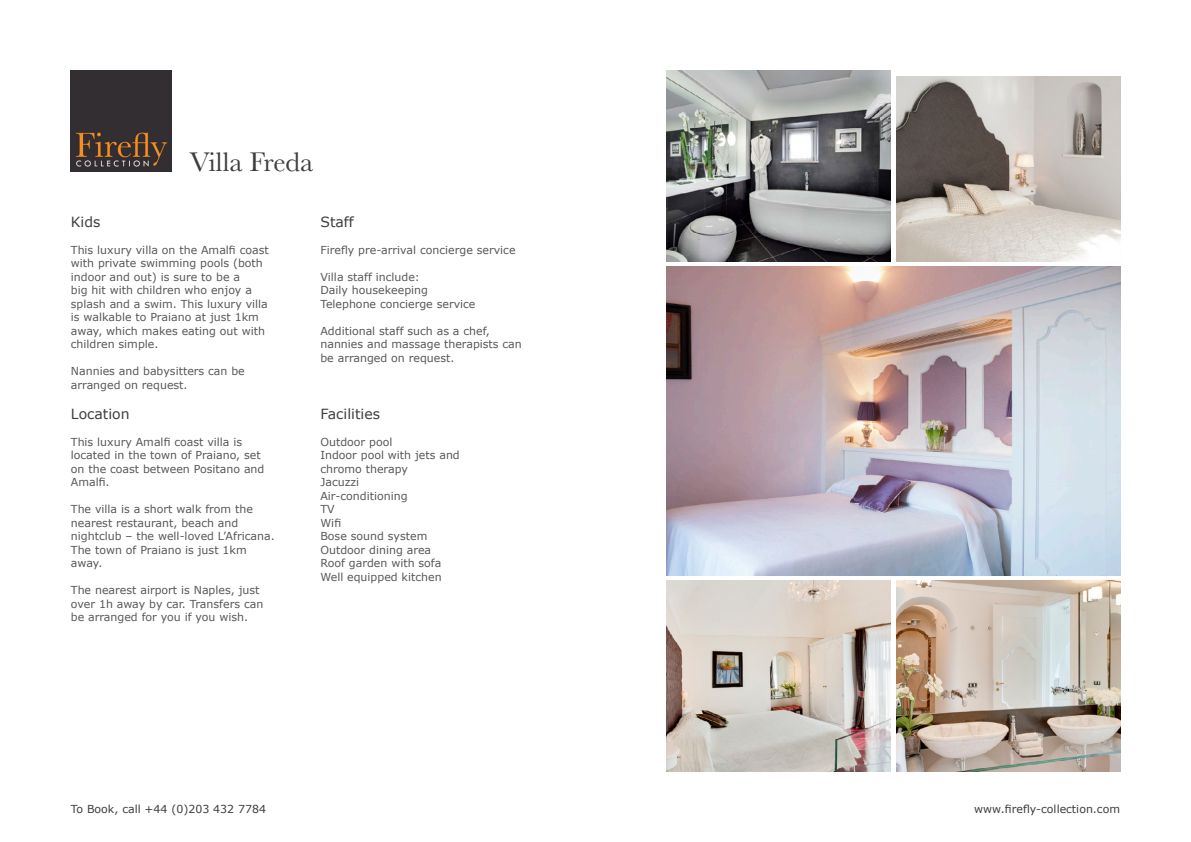
<style>
.page{position:relative;width:1191px;height:842px;background:#fff}
.page>*{position:absolute;margin:0;border:0;box-sizing:border-box;transform-origin:0 0}
.t1{font:28px "Baskerville";color:#3e3e3f}
.t2{font:14px "Verdana";color:#3e3e3f}
.t3{font:11px/13.5px "Verdana";color:#57585a}
.t4{font:11px "Verdana";color:#3e3e3f}
</style>
<div class="page">
<img style="left:71px;top:71px;width:101px;height:101px">
<img style="left:666px;top:267px;width:454px;height:308px">
<img style="left:896px;top:581px;width:224px;height:190px">
<img style="left:666px;top:581px;width:224px;height:190px">
<img style="left:666px;top:71px;width:224px;height:190px">
<img style="left:896px;top:77px;width:224px;height:184px">
<p class="t1" style="left:190px;top:145px;width:125px">Villa Freda</p>
<p class="t2" style="left:71px;top:212px;width:31px">Kids</p>
<p class="t3" style="left:71px;top:243px;width:199px">This luxury villa on the Amalfi coast with private swimming pools (both indoor and out) is sure to be a<br>big hit with children who enjoy a splash and a swim. This luxury villa is walkable to Praiano at just 1km away, which makes eating out with children simple.</p>
<p class="t3" style="left:71px;top:364px;width:175px">Nannies and babysitters can be arranged on request.</p>
<p class="t2" style="left:71px;top:404px;width:60px">Location</p>
<p class="t3" style="left:71px;top:435px;width:195px">This luxury Amalfi coast villa is located in the town of Praiano, set on the coast between Positano and<br>Amalfi.</p>
<p class="t3" style="left:71px;top:503px;width:205px">The villa is a short walk from the nearest restaurant, beach and nightclub – the well-loved L’Africana.<br>The town of Praiano is just 1km away.</p>
<p class="t3" style="left:71px;top:584px;width:194px">The nearest airport is Naples, just over 1h away by car. Transfers can be arranged for you if you wish.</p>
<p class="t2" style="left:320px;top:212px;width:35px">Staff</p>
<p class="t3" style="left:320px;top:243px;width:197px">Firefly pre-arrival concierge service</p>
<p class="t3" style="left:320px;top:270px;width:101px">Villa staff include:</p>
<p class="t3" style="left:320px;top:283px;width:109px">Daily housekeeping</p>
<p class="t3" style="left:320px;top:297px;width:157px">Telephone concierge service</p>
<p class="t3" style="left:320px;top:324px;width:203px">Additional staff such as a chef, nannies and massage therapists can be arranged on request.</p>
<p class="t2" style="left:320px;top:404px;width:61px">Facilities</p>
<p class="t3" style="left:320px;top:435px;width:73px">Outdoor pool</p>
<p class="t3" style="left:320px;top:449px;width:141px">Indoor pool with jets and</p>
<p class="t3" style="left:320px;top:462px;width:89px">chromo therapy</p>
<p class="t3" style="left:320px;top:476px;width:40px">Jacuzzi</p>
<p class="t3" style="left:320px;top:489px;width:89px">Air-conditioning</p>
<p class="t3" style="left:320px;top:503px;width:16px">TV</p>
<p class="t3" style="left:320px;top:516px;width:22px">Wifi</p>
<p class="t3" style="left:320px;top:530px;width:109px">Bose sound system</p>
<p class="t3" style="left:320px;top:543px;width:112px">Outdoor dining area</p>
<p class="t3" style="left:320px;top:557px;width:122px">Roof garden with sofa</p>
<p class="t3" style="left:320px;top:570px;width:123px">Well equipped kitchen</p>
<p class="t4" style="left:71px;top:801px;width:197px">To Book, call +44 (0)203 432 7784</p>
<p class="t4" style="left:974px;top:801px;width:147px">www.firefly-collection.com</p>
</div>
